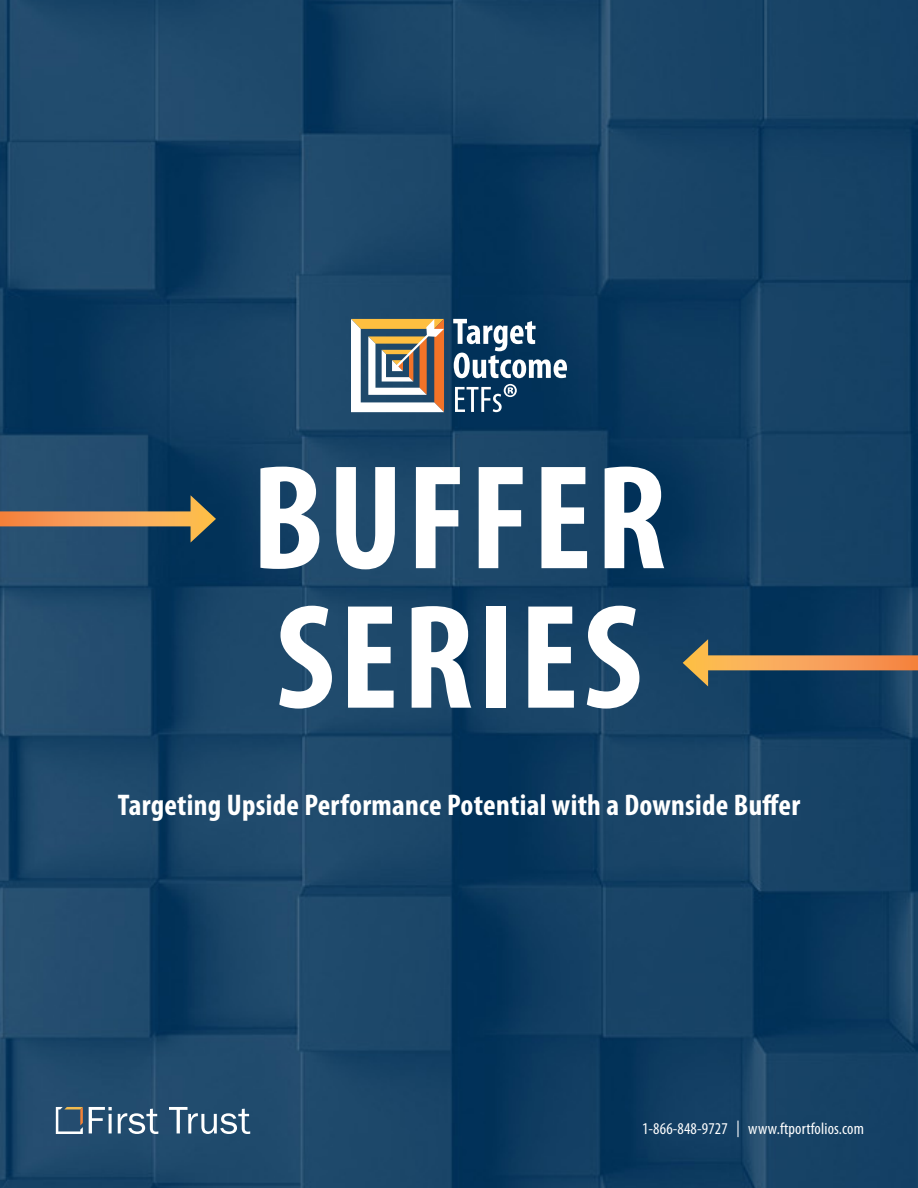
<style>
.page{position:relative;width:918px;height:1188px;background:#fff}
.page>*{position:absolute;margin:0;border:0;box-sizing:border-box;transform-origin:0 0}
.Sales_Idea_Page-1{font:700 condensed 150px "Myriad Pro";letter-spacing:.03em;color:#fff}
.Sales_Idea_Page-2{font:700 condensed 30px "Myriad Pro";letter-spacing:.01em;color:#fff}
.t1{font:condensed 16.5px "Myriad Pro";letter-spacing:.01em;color:#fff}
</style>
<div class="page">
<img style="left:0;top:0;width:918px;height:1188px">
<svg style="left:453px;top:319px;width:114px;height:59px"></svg>
<svg style="left:455px;top:384px;width:62px;height:28px"></svg>
<svg style="left:351px;top:319px;width:93px;height:93px"></svg>
<svg style="left:89px;top:1107px;width:23px;height:26px"></svg>
<hr style="left:109px;top:1114px;width:3px;height:19px;background:#fff">
<svg style="left:118px;top:1109px;width:40px;height:25px"></svg>
<svg style="left:169px;top:1107px;width:81px;height:27px"></svg>
<svg style="left:56px;top:1107px;width:27px;height:27px"></svg>
<svg style="left:0;top:511px;width:191px;height:15px"></svg>
<svg style="left:191px;top:495px;width:25px;height:48px"></svg>
<svg style="left:708px;top:655px;width:210px;height:15px"></svg>
<svg style="left:683px;top:639px;width:25px;height:48px"></svg>
<p class="Sales_Idea_Page-1" style="left:252px;top:424px;width:416px">BUFFER</p>
<p class="Sales_Idea_Page-1" style="left:276px;top:564px;width:368px">SERIES</p>
<p class="Sales_Idea_Page-2" style="left:118px;top:786px;width:684px">Targeting Upside Performance Potential with a Downside Buffer</p>
<p class="t1" style="left:642px;top:1119px;width:223px">1-866-848-9727 | www.ftportfolios.com</p>
</div>
